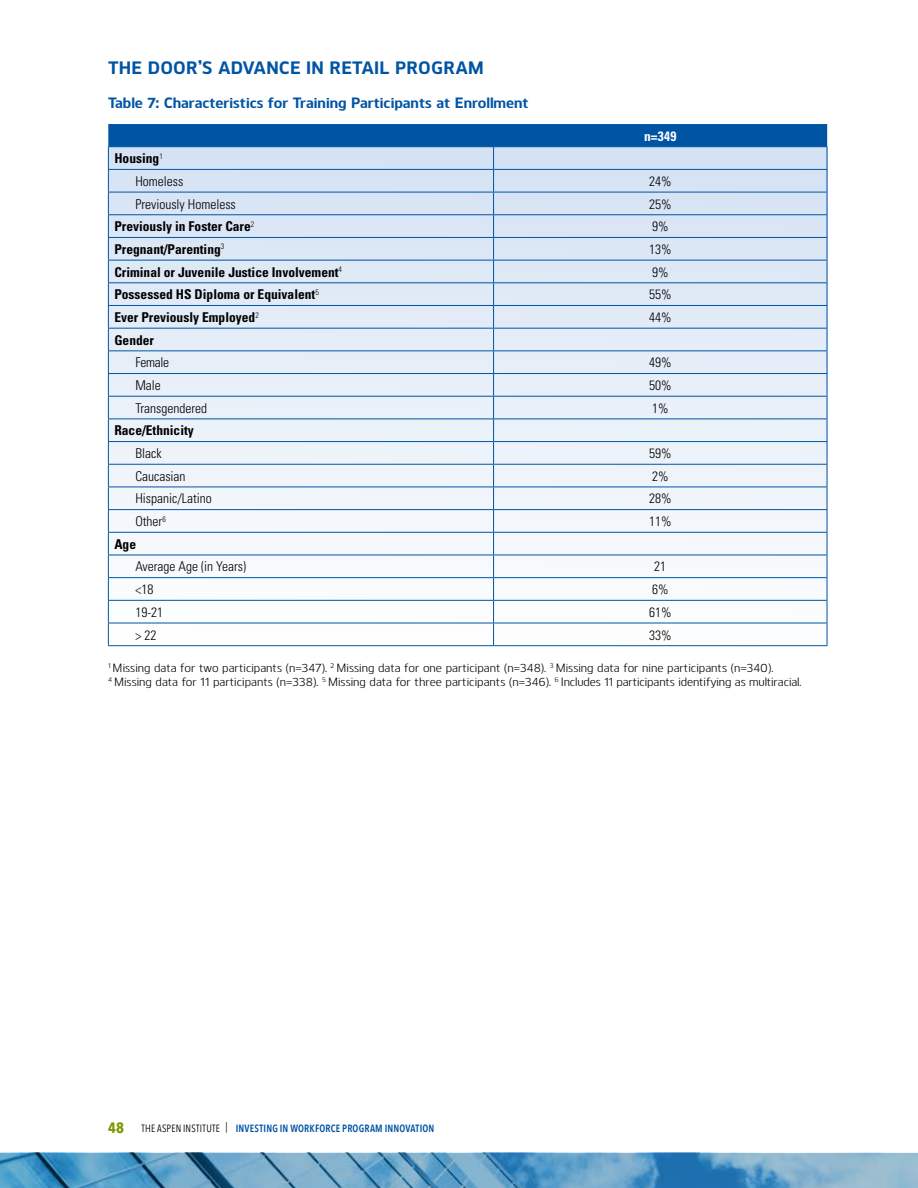
<style>
.page{position:relative;width:918px;height:1188px;background:#fff}
.page>*{position:absolute;margin:0;border:0;box-sizing:border-box;transform-origin:0 0}
.t1{font:700 18px "Kobern";letter-spacing:.01em;color:#0054a4}
.t2{font:700 15px "Kobern";color:#0054a4}
.t3{font:300 condensed 13.5px/22.6px "Univers";color:#000}
.t4{font:700 condensed 13.5px "Univers";color:#000}
.t5{font:700 condensed 13.5px "Univers";color:#fff}
.t6{font:12px/14.4px "Kobern";color:#000}
.t7{font:600 10.5px "Avenir Next Condensed";letter-spacing:.02em;color:#0054a4;scale:.95 1}
.s1{font-weight:700}
.s2{font-weight:700;font-size:15px;color:#799900}
.s3{font-weight:400;color:#000}
</style>
<div class="page">
<img style="left:0;top:1153px;width:918px;height:35px">
<hr style="left:108px;top:645px;width:386px;height:1px;background:#0054a4">
<svg style="left:108px;top:124px;width:720px;height:521px"></svg>
<hr style="left:494px;top:487px;width:333px;height:1px;background:#0054a4">
<hr style="left:494px;top:509px;width:333px;height:1px;background:#0054a4">
<hr style="left:494px;top:532px;width:333px;height:1px;background:#0054a4">
<hr style="left:494px;top:555px;width:333px;height:1px;background:#0054a4">
<hr style="left:494px;top:577px;width:333px;height:1px;background:#0054a4">
<hr style="left:494px;top:600px;width:333px;height:1px;background:#0054a4">
<hr style="left:494px;top:623px;width:333px;height:1px;background:#0054a4">
<hr style="left:494px;top:645px;width:333px;height:1px;background:#0054a4">
<h1 class="t1" style="left:108px;top:55px;width:53px">The Door</h1>
<h1 class="t1" style="left:198px;top:55px;width:285px">’s Advance in Retail Program</h1>
<p class="t2" style="left:108px;top:93px;width:422px">Table 7: Characteristics for Training Participants at Enrollment</p>
<p class="t3" style="left:135px;top:147px;width:49px;text-indent:-21px"><span class="s1">Housing</span><sup>1<br></sup>Homeless</p>
<p class="t5" style="left:644px;top:128px;width:34px">n=349</p>
<p class="t3" style="left:649px;top:170px;width:24px">24%</p>
<p class="t3" style="left:135px;top:192px;width:102px">Previously Homeless</p>
<p class="t3" style="left:649px;top:192px;width:24px">25%</p>
<p class="t4" style="left:114px;top:218px;width:141px">Previously in Foster Care<sup>2</sup></p>
<p class="t3" style="left:652px;top:215px;width:18px">9%</p>
<p class="t4" style="left:114px;top:241px;width:112px">Pregnant/Parenting<sup>3</sup></p>
<p class="t3" style="left:649px;top:238px;width:24px">13%</p>
<p class="t4" style="left:114px;top:264px;width:229px">Criminal or Juvenile Justice Involvement<sup>4</sup></p>
<p class="t3" style="left:652px;top:260px;width:18px">9%</p>
<p class="t4" style="left:114px;top:286px;width:206px">Possessed HS Diploma or Equivalent<sup>5</sup></p>
<p class="t3" style="left:649px;top:283px;width:24px">55%</p>
<p class="t4" style="left:114px;top:309px;width:146px">Ever Previously Employed<sup>2</sup></p>
<p class="t3" style="left:649px;top:306px;width:24px">44%</p>
<p class="t4" style="left:114px;top:332px;width:41px">Gender</p>
<p class="t3" style="left:135px;top:351px;width:35px">Female</p>
<p class="t3" style="left:649px;top:351px;width:24px">49%</p>
<p class="t3" style="left:135px;top:374px;width:27px">Male</p>
<p class="t3" style="left:649px;top:374px;width:24px">50%</p>
<p class="t3" style="left:135px;top:396px;width:73px">Transgendered</p>
<p class="t3" style="left:652px;top:396px;width:18px">1%</p>
<p class="t4" style="left:114px;top:422px;width:81px">Race/Ethnicity</p>
<p class="t3" style="left:135px;top:442px;width:28px">Black</p>
<p class="t3" style="left:649px;top:442px;width:24px">59%</p>
<p class="t3" style="left:135px;top:465px;width:52px">Caucasian</p>
<p class="t3" style="left:652px;top:465px;width:18px">2%</p>
<p class="t3" style="left:135px;top:487px;width:78px">Hispanic/Latino</p>
<p class="t3" style="left:649px;top:487px;width:24px">28%</p>
<p class="t3" style="left:135px;top:510px;width:32px">Other<sup>6</sup></p>
<p class="t3" style="left:649px;top:510px;width:24px">11%</p>
<p class="t4" style="left:114px;top:536px;width:23px">Age</p>
<p class="t3" style="left:135px;top:555px;width:112px">Average Age (in Years)</p>
<p class="t3" style="left:654px;top:555px;width:13px">21</p>
<p class="t3" style="left:135px;top:578px;width:19px">&lt;18</p>
<p class="t3" style="left:652px;top:578px;width:18px">6%</p>
<p class="t3" style="left:135px;top:601px;width:29px">19-21</p>
<p class="t3" style="left:649px;top:601px;width:24px">61%</p>
<p class="t3" style="left:135px;top:623px;width:22px">&gt; 22</p>
<p class="t3" style="left:649px;top:623px;width:24px">33%</p>
<p class="t6" style="left:108px;top:660px;width:695px"><sup>1</sup> Missing data for two participants (n=347). <sup>2</sup> Missing data for one participant (n=348). <sup>3</sup> Missing data for nine participants (n=340).<br><sup>4</sup> Missing data for 11 participants (n=338). <sup>5</sup> Missing data for three participants (n=346). <sup>6</sup> Includes 11 participants identifying as multiracial.</p>
<p class="t7" style="left:108px;top:1119px;width:345px"><span class="s2">48</span> <span class="s3">THE ASPEN INSTITUTE |</span> INVESTING IN WORKFORCE PROGRAM INNOVATION</p>
</div>
